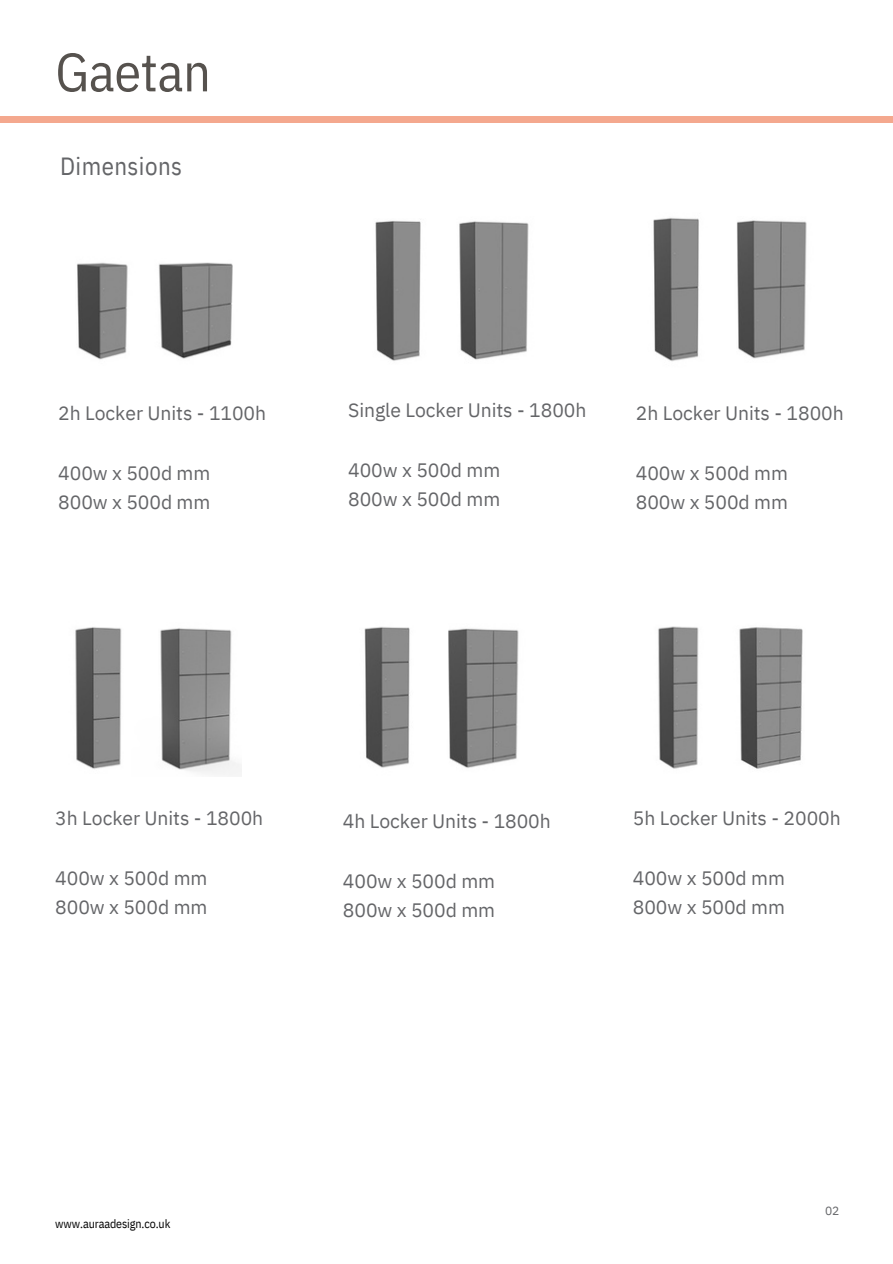
<style>
.page{position:relative;width:893px;height:1264px;background:#fff}
.page>*{position:absolute;margin:0;border:0;box-sizing:border-box;transform-origin:0 0}
.t1{font:54px "IBM Plex Sans Cond";letter-spacing:-.01em;color:#56524e}
.t2{font:24.75px "IBM Plex Sans Cond";letter-spacing:.02em;color:#646568}
.t3{font:19.35px/29px "IBM Plex Sans";letter-spacing:-.005em;color:#646568}
.t4{font:12px "IBM Plex Sans Cond";letter-spacing:-.01em;color:#000}
.t5{font:12px "IBM Plex Sans";color:#646568}
</style>
<div class="page">
<div style="left:0;top:116px;width:892px;height:6px;background:#f4a88e"></div>
<img style="left:375px;top:221px;width:46px;height:140px">
<img style="left:77px;top:262px;width:51px;height:98px">
<img style="left:158px;top:262px;width:75px;height:97px">
<img style="left:459px;top:221px;width:70px;height:139px">
<img style="left:653px;top:217px;width:46px;height:145px">
<img style="left:737px;top:220px;width:70px;height:139px">
<img style="left:75px;top:627px;width:47px;height:142px">
<img style="left:160px;top:628px;width:81px;height:147px">
<img style="left:364px;top:627px;width:46px;height:141px">
<img style="left:448px;top:628px;width:71px;height:140px">
<img style="left:658px;top:626px;width:41px;height:143px">
<img style="left:739px;top:627px;width:64px;height:142px">
<p class="t1" style="left:55px;top:36px;width:157px">Gaetan</p>
<p class="t2" style="left:60px;top:150px;width:123px">Dimensions</p>
<p class="t3" style="left:58px;top:398px;width:209px">2h Locker Units - 1100h</p>
<p class="t3" style="left:58px;top:458px;width:154px">400w x 500d mm<br>800w x 500d mm</p>
<p class="t3" style="left:348px;top:395px;width:240px">Single Locker Units - 1800h</p>
<p class="t3" style="left:348px;top:455px;width:154px">400w x 500d mm<br>800w x 500d mm</p>
<p class="t3" style="left:635px;top:398px;width:209px">2h Locker Units - 1800h</p>
<p class="t3" style="left:635px;top:458px;width:154px">400w x 500d mm<br>800w x 500d mm</p>
<p class="t3" style="left:55px;top:803px;width:209px">3h Locker Units - 1800h</p>
<p class="t3" style="left:55px;top:863px;width:154px">400w x 500d mm<br>800w x 500d mm</p>
<p class="t3" style="left:343px;top:805px;width:209px">4h Locker Units - 1800h</p>
<p class="t3" style="left:343px;top:865px;width:154px">400w x 500d mm<br>800w x 500d mm</p>
<p class="t3" style="left:633px;top:803px;width:209px">5h Locker Units - 2000h</p>
<p class="t3" style="left:633px;top:863px;width:154px">400w x 500d mm<br>800w x 500d mm</p>
<p class="t4" style="left:55px;top:1215px;width:117px">www.auraadesign.co.uk</p>
<p class="t5" style="left:825px;top:1202px;width:16px">02</p>
</div>
